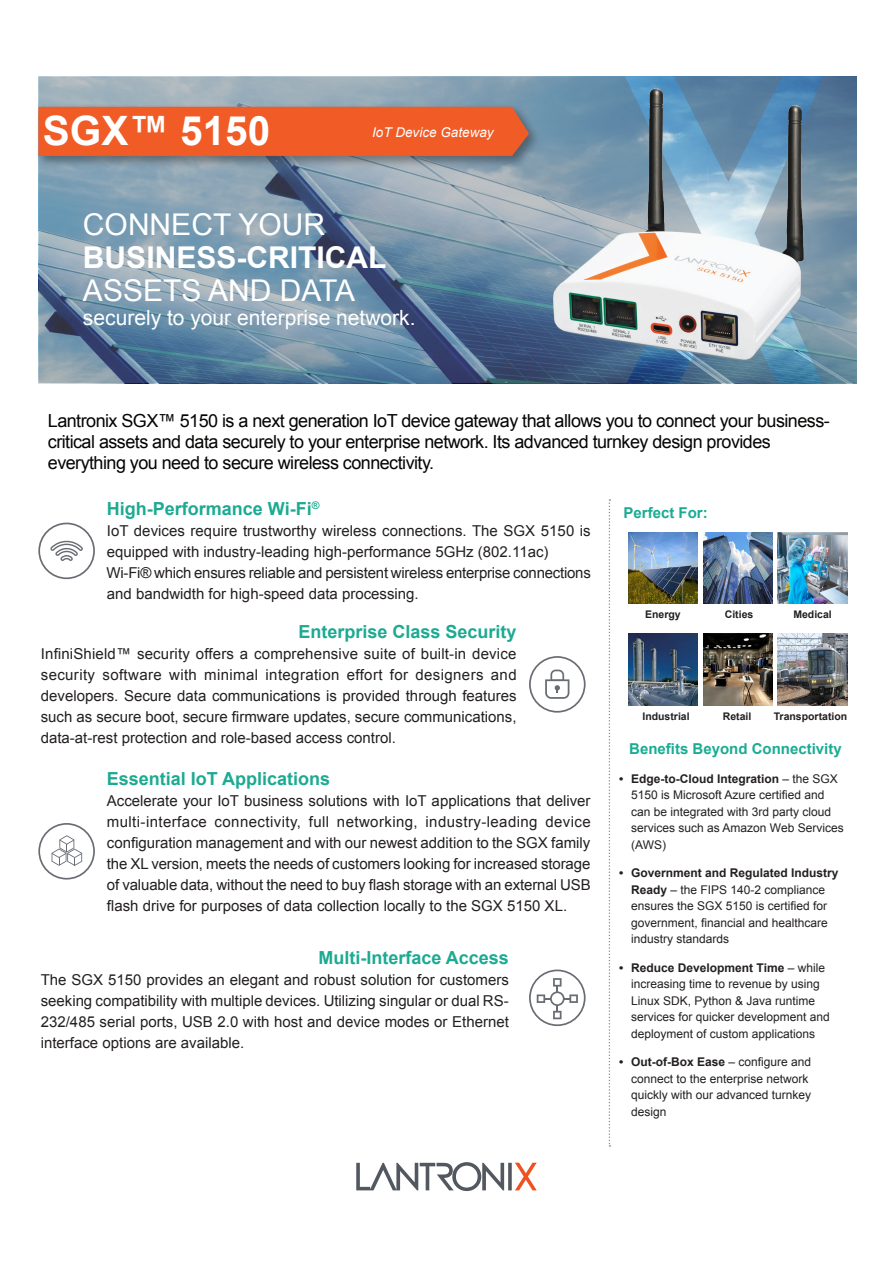
<style>
.page{position:relative;width:893px;height:1263px;background:#fff}
.page>*{position:absolute;margin:0;border:0;box-sizing:border-box;transform-origin:0 0}
.bullets_helv_neue_li{font:700 40.5px "Arial";color:#fff}
.bullets_helv_neue_li-2{font:30px "Arial";color:#fff}
.bullets_helv_neue_li-3{font:700 30px "Arial";color:#fff}
.bullets_helv_neue_li-4{font:21px "Arial";color:#fff}
.paragraph{font:18px/21px "Arial";letter-spacing:-.03em;color:#040503}
.bullets_helv_neue_li-5{font:700 18px "Arial";color:#1daa92}
.bullets_helv_neue_li-6{font:15px/21px "Arial";color:#231f20;text-align:justify}
.green_sub{font:700 15px "Arial";color:#1aac93}
.bullets_helv_neue_li-7{font:italic 13.5px "Arial";color:#fff}
.t1{font:12px/16.5px "Arial";color:#231f20}
.bullets_helv_neue_li-8{font:700 10.5px "Arial";color:#231f20}
.s1{font-weight:700}
</style>
<div class="page">
<svg style="left:609px;top:499px;width:1px;height:648px"></svg>
<img style="left:778px;top:532px;width:69px;height:71px">
<img style="left:703px;top:532px;width:69px;height:71px">
<img style="left:629px;top:532px;width:69px;height:71px">
<img style="left:778px;top:634px;width:69px;height:71px">
<img style="left:703px;top:634px;width:69px;height:71px">
<img style="left:629px;top:634px;width:69px;height:71px">
<svg style="left:356px;top:1162px;width:181px;height:29px"></svg>
<svg style="left:529px;top:656px;width:57px;height:57px"></svg>
<svg style="left:38px;top:523px;width:57px;height:56px"></svg>
<svg style="left:38px;top:823px;width:57px;height:56px"></svg>
<svg style="left:529px;top:969px;width:57px;height:57px"></svg>
<svg style="left:38px;top:76px;width:636px;height:307px;background:#7892a9"></svg>
<svg style="left:674px;top:76px;width:183px;height:307px;background:#61849c"></svg>
<div style="left:35px;top:103px;width:506px;height:66px;background:#231f20;opacity:.44"></div>
<div style="left:38px;top:107px;width:440px;height:49px;background:#f15b26"></div>
<img style="left:478px;top:76px;width:369px;height:297px">
<p class="bullets_helv_neue_li" style="left:43px;top:104px;width:229px">SGX™ 5150</p>
<p class="bullets_helv_neue_li-2" style="left:83px;top:205px;width:244px">CONNECT YOUR</p>
<p class="bullets_helv_neue_li-7" style="left:372px;top:124px;width:123px">IoT Device Gateway</p>
<p class="bullets_helv_neue_li-3" style="left:83px;top:237px;width:305px">BUSINESS-CRITICAL</p>
<p class="bullets_helv_neue_li-2" style="left:83px;top:270px;width:274px">ASSETS AND DATA</p>
<p class="bullets_helv_neue_li-4" style="left:83px;top:304px;width:334px">securely to your enterprise network.</p>
<p class="paragraph" style="left:48px;top:410px;width:783px">Lantronix SGX™ 5150 is a next generation IoT device gateway that allows you to connect your business&shy;critical assets and data securely to your enterprise network. Its advanced turnkey design provides everything you need to secure wireless connectivity.</p>
<p class="bullets_helv_neue_li-5" style="left:107px;top:497px;width:214px">High-Performance Wi-Fi<sup>®</sup></p>
<p class="bullets_helv_neue_li-6" style="left:107px;top:521px;width:485px">IoT devices require trustworthy wireless connections. The SGX 5150 is equipped with industry-leading high-performance 5GHz (802.11ac)</p>
<p class="bullets_helv_neue_li-6" style="left:107px;top:563px;width:486px">Wi-Fi® which ensures reliable and persistent wireless enterprise connections and bandwidth for high-speed data processing.</p>
<p class="bullets_helv_neue_li-5" style="left:298px;top:620px;width:220px">Enterprise Class Security</p>
<p class="bullets_helv_neue_li-6" style="left:41px;top:644px;width:477px">InfiniShield™ security offers a comprehensive suite of built-in device security software with minimal integration effort for designers and developers. Secure data communications is provided through features such as secure boot, secure firmware updates, secure communications, data-at-rest protection and role-based access control.</p>
<p class="bullets_helv_neue_li-5" style="left:107px;top:767px;width:225px">Essential IoT Applications</p>
<p class="bullets_helv_neue_li-6" style="left:107px;top:790px;width:485px">Accelerate your IoT business solutions with IoT applications that deliver multi-interface connectivity, full networking, industry-leading device configuration management and with our newest addition to the SGX family the XL version, meets the needs of customers looking for increased storage of valuable data, without the need to buy flash storage with an external USB flash drive for purposes of data collection locally to the SGX 5150 XL.</p>
<p class="bullets_helv_neue_li-5" style="left:318px;top:945px;width:192px">Multi-Interface Access</p>
<p class="bullets_helv_neue_li-6" style="left:41px;top:969px;width:470px">The SGX 5150 provides an elegant and robust solution for customers seeking compatibility with multiple devices. Utilizing singular or dual RS-232/485 serial ports, USB 2.0 with host and device modes or Ethernet interface options are available.</p>
<p class="green_sub" style="left:623px;top:503px;width:86px">Perfect For:</p>
<p class="bullets_helv_neue_li-8" style="left:645px;top:607px;width:37px">Energy</p>
<p class="bullets_helv_neue_li-8" style="left:725px;top:607px;width:30px">Cities</p>
<p class="bullets_helv_neue_li-8" style="left:793px;top:607px;width:40px">Medical</p>
<p class="bullets_helv_neue_li-8" style="left:642px;top:709px;width:49px">Industrial</p>
<p class="bullets_helv_neue_li-8" style="left:723px;top:709px;width:30px">Retail</p>
<p class="bullets_helv_neue_li-8" style="left:774px;top:709px;width:75px">Transportation</p>
<p class="green_sub" style="left:629px;top:739px;width:214px">Benefits Beyond Connectivity</p>
<p class="t1" style="left:631px;top:770px;width:214px;text-indent:-12px"><span class="s1">• Edge-to-Cloud Integration</span> – the SGX<br>5150 is Microsoft Azure certified and can be integrated with 3rd party cloud services such as Amazon Web Services (AWS)</p>
<p class="t1" style="left:631px;top:865px;width:209px;text-indent:-12px"><span class="s1">• Government and Regulated Industry Ready</span> – the FIPS 140-2 compliance ensures the SGX 5150 is certified for government, financial and healthcare industry standards</p>
<p class="t1" style="left:631px;top:959px;width:200px;text-indent:-12px"><span class="s1">• Reduce Development Time</span> – while increasing time to revenue by using Linux SDK, Python &amp; Java runtime services for quicker development and deployment of custom applications</p>
<p class="t1" style="left:631px;top:1054px;width:182px;text-indent:-12px"><span class="s1">• Out-of-Box Ease</span> – configure and connect to the enterprise network quickly with our advanced turnkey design</p>
</div>
